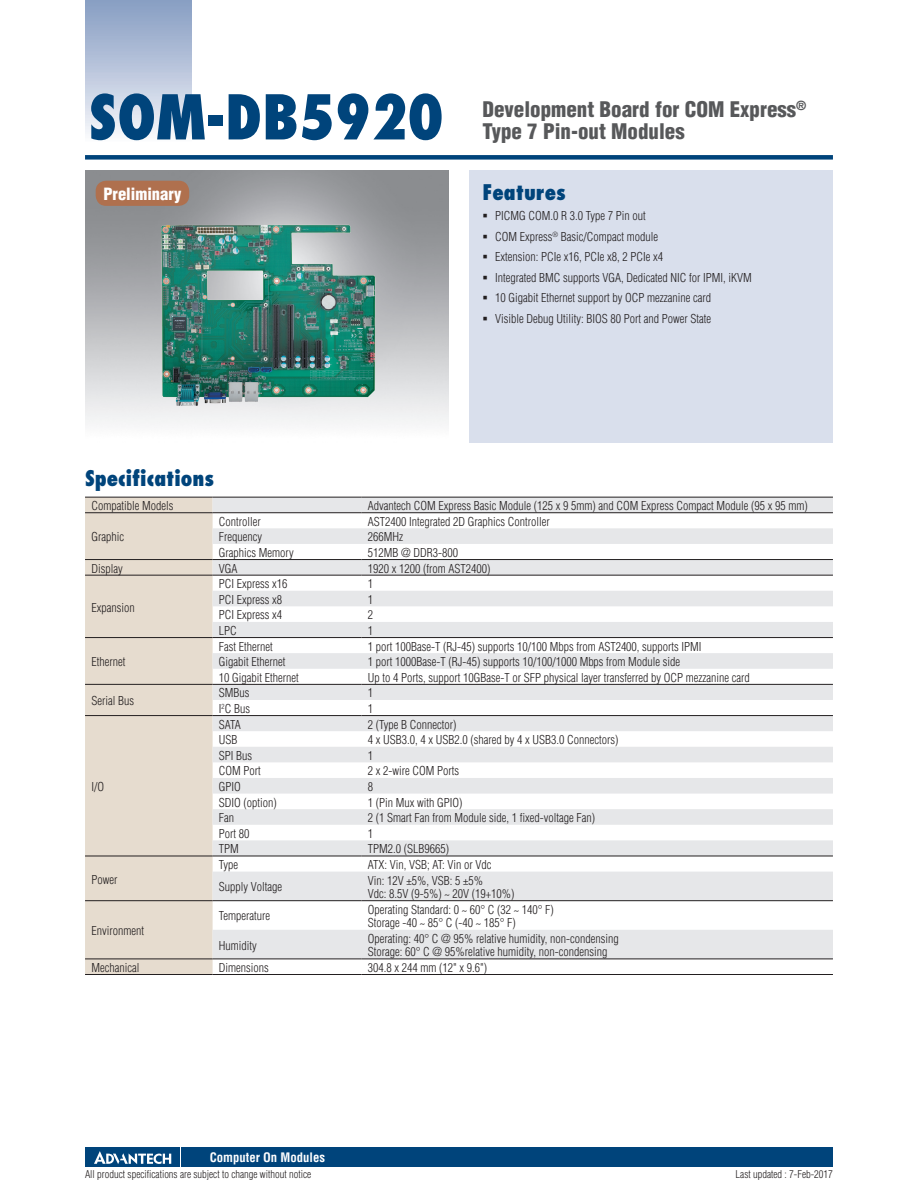
<style>
.page{position:relative;width:918px;height:1188px;background:#fff}
.page>*{position:absolute;margin:0;border:0;box-sizing:border-box;transform-origin:0 0}
.t1{font:800 condensed 60px "Futura";color:#00447b}
.t2{font:900 condensed 21px/22.5px "Helvetica";color:#57585a}
.t3{font:800 condensed 21px "Futura";color:#00447b}
.t4{font:900 condensed 16.5px "Helvetica";color:#fff}
.t5{font:700 condensed 12.75px "Helvetica";color:#fff}
.t6{font:300 condensed 12px/20.7px "Helvetica";color:#231f20}
.t7{font:300 condensed 10.5px "Helvetica";color:#231f20}
</style>
<div class="page">
<div style="left:85px;top:155px;width:748px;height:5px;background:#00447b"></div>
<div style="left:85px;top:0;width:106px;height:143px;background:linear-gradient(to bottom,#849bc1,#f9fafc)"></div>
<div style="left:182px;top:1147px;width:651px;height:20px;background:#00447b"></div>
<div style="left:85px;top:1147px;width:95px;height:20px;background:#00447b"></div>
<svg style="left:94px;top:1151px;width:77px;height:13px"></svg>
<div style="left:470px;top:170px;width:363px;height:272px;background:#d9dfec"></div>
<img style="left:85px;top:170px;width:363px;height:255px">
<div style="left:85px;top:498px;width:128px;height:476px;background:#e6dccf"></div>
<svg style="left:213px;top:498px;width:620px;height:461px;fill:#e6e7e9"></svg>
<hr style="left:85px;top:497px;width:128px;height:1px;background:#231f20">
<hr style="left:213px;top:497px;width:148px;height:1px;background:#231f20">
<hr style="left:361px;top:497px;width:472px;height:1px;background:#231f20">
<hr style="left:85px;top:512px;width:128px;height:1px;background:#231f20">
<hr style="left:213px;top:512px;width:148px;height:1px;background:#231f20">
<hr style="left:361px;top:512px;width:472px;height:1px;background:#231f20">
<hr style="left:85px;top:559px;width:128px;height:1px;background:#231f20">
<hr style="left:213px;top:559px;width:148px;height:1px;background:#231f20">
<hr style="left:361px;top:559px;width:472px;height:1px;background:#231f20">
<hr style="left:85px;top:575px;width:128px;height:1px;background:#231f20">
<hr style="left:213px;top:575px;width:148px;height:1px;background:#231f20">
<hr style="left:361px;top:575px;width:472px;height:1px;background:#231f20">
<hr style="left:85px;top:637px;width:128px;height:1px;background:#231f20">
<hr style="left:85px;top:684px;width:128px;height:1px;background:#231f20">
<hr style="left:213px;top:637px;width:148px;height:1px;background:#231f20">
<hr style="left:361px;top:637px;width:472px;height:1px;background:#231f20">
<hr style="left:213px;top:684px;width:148px;height:1px;background:#231f20">
<hr style="left:361px;top:684px;width:472px;height:1px;background:#231f20">
<hr style="left:85px;top:715px;width:128px;height:1px;background:#231f20">
<hr style="left:85px;top:856px;width:128px;height:1px;background:#231f20">
<hr style="left:213px;top:715px;width:148px;height:1px;background:#231f20">
<hr style="left:361px;top:715px;width:472px;height:1px;background:#231f20">
<hr style="left:213px;top:856px;width:148px;height:1px;background:#231f20">
<hr style="left:361px;top:856px;width:472px;height:1px;background:#231f20">
<hr style="left:85px;top:900px;width:128px;height:1px;background:#231f20">
<hr style="left:213px;top:900px;width:148px;height:1px;background:#231f20">
<hr style="left:361px;top:900px;width:472px;height:1px;background:#231f20">
<hr style="left:85px;top:959px;width:128px;height:1px;background:#231f20">
<hr style="left:213px;top:959px;width:148px;height:1px;background:#231f20">
<hr style="left:361px;top:959px;width:472px;height:1px;background:#231f20">
<hr style="left:85px;top:974px;width:128px;height:1px;background:#231f20">
<hr style="left:213px;top:974px;width:148px;height:1px;background:#231f20">
<hr style="left:361px;top:974px;width:472px;height:1px;background:#231f20">
<img style="left:146px;top:215px;width:245px;height:199px">
<div style="left:96px;top:181px;width:93px;height:25px;background:#af704e;border-radius:10px"></div>
<h1 class="t1" style="left:89px;top:79px;width:356px">SOM-DB5920</h1>
<h3 class="t4" style="left:103px;top:184px;width:80px">Preliminary</h3>
<h2 class="t2" style="left:482px;top:98px;width:325px">Development Board for COM Express<sup>®<br></sup>Type 7 Pin-out Modules</h2>
<h2 class="t3" style="left:482px;top:178px;width:85px">Features</h2>
<p class="t6" style="left:495px;top:205px;width:258px">PICMG COM.0 R 3.0 Type 7 Pin out<br>COM Express<sup>®</sup> Basic/Compact module<br>Extension: PCIe x16, PCIe x8, 2 PCIe x4<br>Integrated BMC supports VGA, Dedicated NIC for IPMI, iKVM 10 Gigabit Ethernet support by OCP mezzanine card<br>Visible Debug Utility: BIOS 80 Port and Power State</p>
<h2 class="t3" style="left:85px;top:465px;width:131px">Specifications</h2>
<p class="t6" style="left:91px;top:495px;width:83px">Compatible Models</p>
<p class="t6" style="left:368px;top:495px;width:441px">Advantech COM Express Basic Module (125 x 9 5mm) and COM Express Compact Module (95 x 95 mm)</p>
<p class="t6" style="left:91px;top:527px;width:34px">Graphic</p>
<p class="t6" style="left:219px;top:511px;width:43px">Controller</p>
<p class="t6" style="left:368px;top:511px;width:183px">AST2400 Integrated 2D Graphics Controller</p>
<p class="t6" style="left:219px;top:527px;width:45px">Frequency</p>
<p class="t6" style="left:368px;top:527px;width:37px">266MHz</p>
<p class="t6" style="left:219px;top:542px;width:76px">Graphics Memory</p>
<p class="t6" style="left:368px;top:542px;width:92px">512MB @ DDR3-800</p>
<p class="t6" style="left:91px;top:558px;width:33px">Display</p>
<p class="t6" style="left:219px;top:558px;width:20px">VGA</p>
<p class="t6" style="left:368px;top:558px;width:124px">1920 x 1200 (from AST2400)</p>
<p class="t6" style="left:91px;top:597px;width:45px">Expansion</p>
<p class="t6" style="left:219px;top:573px;width:70px">PCI Express x16</p>
<p class="t6" style="left:368px;top:573px;width:7px">1</p>
<p class="t6" style="left:219px;top:589px;width:65px">PCI Express x8</p>
<p class="t6" style="left:368px;top:589px;width:7px">1</p>
<p class="t6" style="left:219px;top:605px;width:65px">PCI Express x4</p>
<p class="t6" style="left:368px;top:605px;width:7px">2</p>
<p class="t6" style="left:219px;top:620px;width:19px">LPC</p>
<p class="t6" style="left:368px;top:620px;width:7px">1</p>
<p class="t6" style="left:91px;top:651px;width:35px">Ethernet</p>
<p class="t6" style="left:91px;top:690px;width:44px">Serial Bus</p>
<p class="t6" style="left:91px;top:776px;width:14px">I/O</p>
<p class="t6" style="left:91px;top:869px;width:28px">Power</p>
<p class="t6" style="left:91px;top:920px;width:54px">Environment</p>
<p class="t6" style="left:219px;top:636px;width:55px">Fast Ethernet</p>
<p class="t6" style="left:368px;top:636px;width:335px">1 port 100Base-T (RJ-45) supports 10/100 Mbps from AST2400, supports IPMI</p>
<p class="t6" style="left:219px;top:651px;width:68px">Gigabit Ethernet</p>
<p class="t6" style="left:368px;top:651px;width:314px">1 port 1000Base-T (RJ-45) supports 10/100/1000 Mbps from Module side</p>
<p class="t6" style="left:219px;top:667px;width:81px">10 Gigabit Ethernet</p>
<p class="t6" style="left:368px;top:667px;width:383px">Up to 4 Ports, support 10GBase-T or SFP physical layer transferred by OCP mezzanine card</p>
<p class="t6" style="left:219px;top:683px;width:32px">SMBus</p>
<p class="t6" style="left:368px;top:683px;width:7px">1</p>
<p class="t6" style="left:219px;top:698px;width:33px">I<sup>2</sup>C Bus</p>
<p class="t6" style="left:368px;top:698px;width:7px">1</p>
<p class="t6" style="left:219px;top:714px;width:24px">SATA</p>
<p class="t6" style="left:368px;top:714px;width:90px">2 (Type B Connector)</p>
<p class="t6" style="left:219px;top:729px;width:20px">USB</p>
<p class="t6" style="left:368px;top:729px;width:252px">4 x USB3.0, 4 x USB2.0 (shared by 4 x USB3.0 Connectors)</p>
<p class="t6" style="left:219px;top:745px;width:35px">SPI Bus</p>
<p class="t6" style="left:368px;top:745px;width:7px">1</p>
<p class="t6" style="left:219px;top:761px;width:43px">COM Port</p>
<p class="t6" style="left:368px;top:761px;width:93px">2 x 2-wire COM Ports</p>
<p class="t6" style="left:219px;top:776px;width:24px">GPIO</p>
<p class="t6" style="left:368px;top:776px;width:7px">8</p>
<p class="t6" style="left:219px;top:792px;width:59px">SDIO (option)</p>
<p class="t6" style="left:368px;top:792px;width:96px">1 (Pin Mux with GPIO)</p>
<p class="t6" style="left:219px;top:807px;width:17px">Fan</p>
<p class="t6" style="left:368px;top:807px;width:229px">2 (1 Smart Fan from Module side, 1 fixed-voltage Fan)</p>
<p class="t6" style="left:219px;top:823px;width:32px">Port 80</p>
<p class="t6" style="left:368px;top:823px;width:7px">1</p>
<p class="t6" style="left:219px;top:839px;width:21px">TPM</p>
<p class="t6" style="left:368px;top:839px;width:83px">TPM2.0 (SLB9665)</p>
<p class="t6" style="left:219px;top:854px;width:21px">Type</p>
<p class="t6" style="left:368px;top:854px;width:125px">ATX: Vin, VSB; AT: Vin or Vdc</p>
<p class="t6" style="left:219px;top:877px;width:65px">Supply Voltage</p>
<p class="t6" style="left:368px;top:873px;width:148px;line-height:13.5px">Vin: 12V ±5%, VSB: 5 ±5%<br>Vdc: 8.5V (9-5%) ~ 20V (19+10%)</p>
<p class="t6" style="left:219px;top:906px;width:53px">Temperature</p>
<p class="t6" style="left:368px;top:903px;width:188px;line-height:13.5px">Operating Standard: 0 ~ 60° C (32 ~ 140° F)<br>Storage -40 ~ 85° C (-40 ~ 185° F)</p>
<p class="t6" style="left:219px;top:935px;width:39px">Humidity</p>
<p class="t6" style="left:368px;top:932px;width:252px;line-height:13.5px">Operating: 40° C @ 95% relative humidity, non-condensing<br>Storage: 60° C @ 95%relative humidity, non-condensing</p>
<p class="t6" style="left:91px;top:957px;width:49px">Mechanical</p>
<p class="t6" style="left:219px;top:957px;width:51px">Dimensions</p>
<p class="t6" style="left:368px;top:957px;width:121px">304.8 x 244 mm (12" x 9.6")</p>
<p class="t5" style="left:210px;top:1150px;width:117px">Computer On Modules</p>
<p class="t7" style="left:85px;top:1168px;width:228px">All product specifications are subject to change without notice</p>
<p class="t7" style="left:736px;top:1168px;width:99px">Last updated : 7-Feb-2017</p>
</div>
